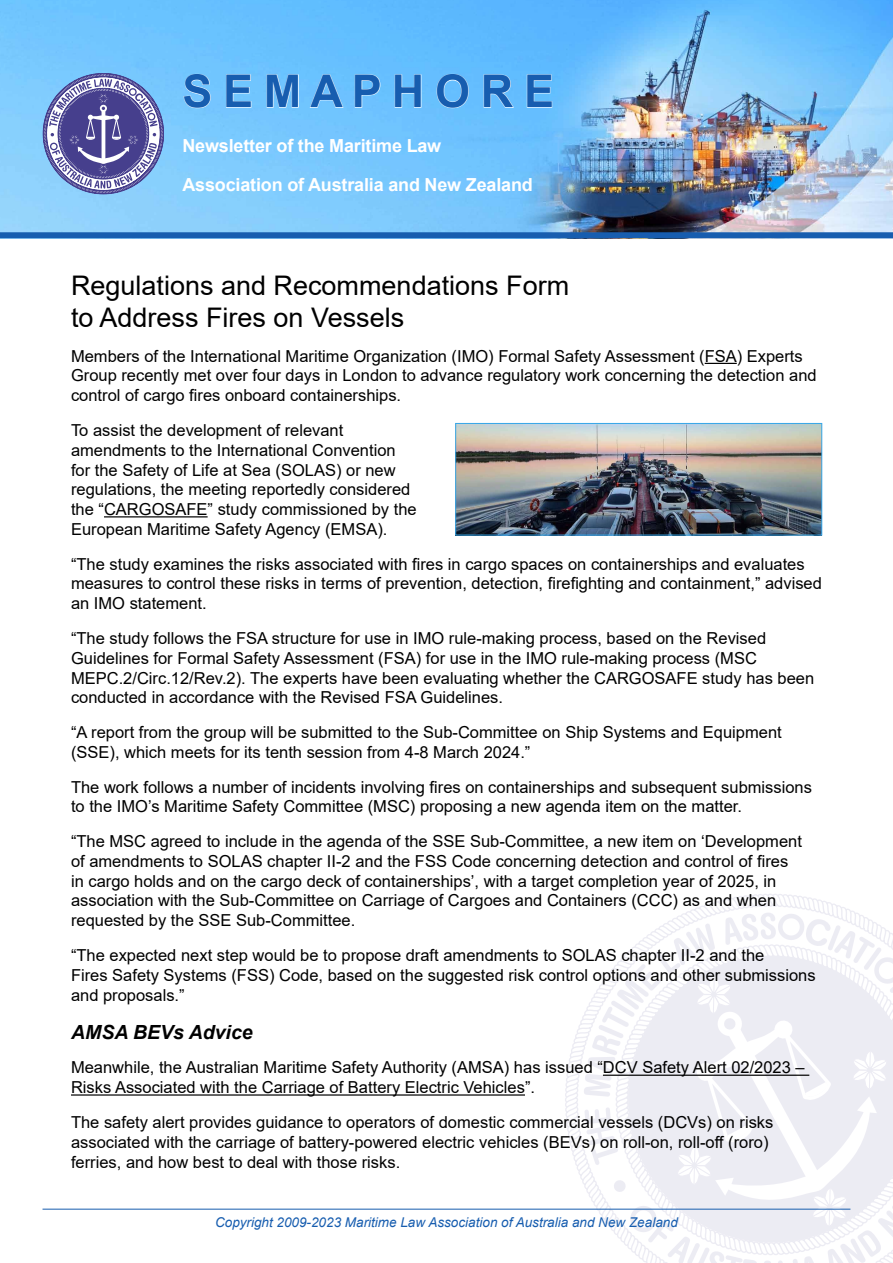
<style>
.page{position:relative;width:893px;height:1263px;background:#fff}
.page>*{position:absolute;margin:0;border:0;box-sizing:border-box;transform-origin:0 0}
.t1{font:700 45px "Arial";color:#175daf}
.t2{font:27px/32.4px "Arial";color:#000}
.t3{font:italic 700 19.5px "Arial";color:#000}
.t4{font:700 18px/39px "Arial";letter-spacing:-.01em;color:#fff}
.t5{font:16.5px/19.8px "Arial";color:#000}
.t6{font:italic 13.5px "Arial";color:#175daf}
</style>
<div class="page">
<svg style="left:564px;top:1015px;width:20px;height:194px"></svg>
<svg style="left:697px;top:894px;width:148px;height:14px"></svg>
<svg style="left:584px;top:912px;width:309px;height:351px"></svg>
<hr style="left:43px;top:1209px;width:807px;height:1px;background:#175daf">
<img style="left:0;top:0;width:893px;height:232px">
<svg style="left:43px;top:73px;width:121px;height:121px;background:#7b87bd"></svg>
<div style="left:0;top:232px;width:893px;height:6px;background:#175daf"></div>
<svg style="left:183px;top:74px;width:28px;height:34px"></svg>
<svg style="left:226px;top:74px;width:26px;height:34px"></svg>
<svg style="left:266px;top:74px;width:33px;height:34px"></svg>
<svg style="left:309px;top:74px;width:35px;height:34px"></svg>
<svg style="left:354px;top:74px;width:27px;height:34px"></svg>
<svg style="left:394px;top:74px;width:28px;height:34px"></svg>
<svg style="left:436px;top:74px;width:33px;height:34px"></svg>
<svg style="left:483px;top:74px;width:31px;height:34px"></svg>
<svg style="left:526px;top:74px;width:26px;height:34px"></svg>
<hr style="left:705px;top:363px;width:32px;height:1px;background:#000">
<hr style="left:104px;top:516px;width:104px;height:1px;background:#000">
<hr style="left:603px;top:1074px;width:206px;height:2px;background:#000">
<hr style="left:71px;top:1094px;width:454px;height:1px;background:#000">
<img style="left:457px;top:425px;width:363px;height:108px">
<div style="left:455px;top:423px;width:367px;height:112px;border:1px solid #36a7e9"></div>
<h1 class="t1" style="left:182px;top:60px;width:373px">S E M A P H O R E</h1>
<p class="t4" style="left:182px;top:126px;width:352px">Newsletter of the Maritime Law<br>Association of Australia and New Zealand</p>
<h2 class="t2" style="left:71px;top:269px;width:500px">Regulations and Recommendations Form to Address Fires on Vessels</h2>
<p class="t5" style="left:71px;top:346px;width:747px">Members of the International Maritime Organization (IMO) Formal Safety Assessment (FSA) Experts<br>Group recently met over four days in London to advance regulatory work concerning the detection and control of cargo fires onboard containerships.</p>
<p class="t5" style="left:71px;top:420px;width:347px">To assist the development of relevant amendments to the International Convention for the Safety of Life at Sea (SOLAS) or new regulations, the meeting reportedly considered the “CARGOSAFE” study commissioned by the European Maritime Safety Agency (EMSA).</p>
<p class="t5" style="left:71px;top:554px;width:752px">“The study examines the risks associated with fires in cargo spaces on containerships and evaluates measures to control these risks in terms of prevention, detection, firefighting and containment,” advised an IMO statement.</p>
<p class="t5" style="left:71px;top:628px;width:745px">“The study follows the FSA structure for use in IMO rule-making process, based on the Revised Guidelines for Formal Safety Assessment (FSA) for use in the IMO rule-making process (MSC MEPC.2/Circ.12/Rev.2). The experts have been evaluating whether the CARGOSAFE study has been conducted in accordance with the Revised FSA Guidelines.</p>
<p class="t5" style="left:71px;top:722px;width:712px">“A report from the group will be submitted to the Sub-Committee on Ship Systems and Equipment (SSE), which meets for its tenth session from 4-8 March 2024.”</p>
<p class="t5" style="left:71px;top:777px;width:742px">The work follows a number of incidents involving fires on containerships and subsequent submissions to the IMO’s Maritime Safety Committee (MSC) proposing a new agenda item on the matter.</p>
<p class="t5" style="left:71px;top:831px;width:732px">“The MSC agreed to include in the agenda of the SSE Sub-Committee, a new item on ‘Development of amendments to SOLAS chapter II-2 and the FSS Code concerning detection and control of fires in cargo holds and on the cargo deck of containerships’, with a target completion year of 2025, in association with the Sub-Committee on Carriage of Cargoes and Containers (CCC) as and when requested by the SSE Sub-Committee.</p>
<p class="t5" style="left:71px;top:945px;width:746px">“The expected next step would be to propose draft amendments to SOLAS chapter II-2 and the<br>Fires Safety Systems (FSS) Code, based on the suggested risk control options and other submissions and proposals.”</p>
<p class="t3" style="left:71px;top:1019px;width:183px">AMSA BEVs Advice</p>
<p class="t5" style="left:71px;top:1058px;width:735px">Meanwhile, the Australian Maritime Safety Authority (AMSA) has issued “DCV Safety Alert 02/2023 –<br>Risks Associated with the Carriage of Battery Electric Vehicles”.</p>
<p class="t5" style="left:71px;top:1112px;width:704px">The safety alert provides guidance to operators of domestic commercial vessels (DCVs) on risks associated with the carriage of battery-powered electric vehicles (BEVs) on roll-on, roll-off (roro) ferries, and how best to deal with those risks.</p>
<p class="t6" style="left:215px;top:1213px;width:464px">Copyright 2009-2023 Maritime Law Association of Australia and New Zealand</p>
</div>
